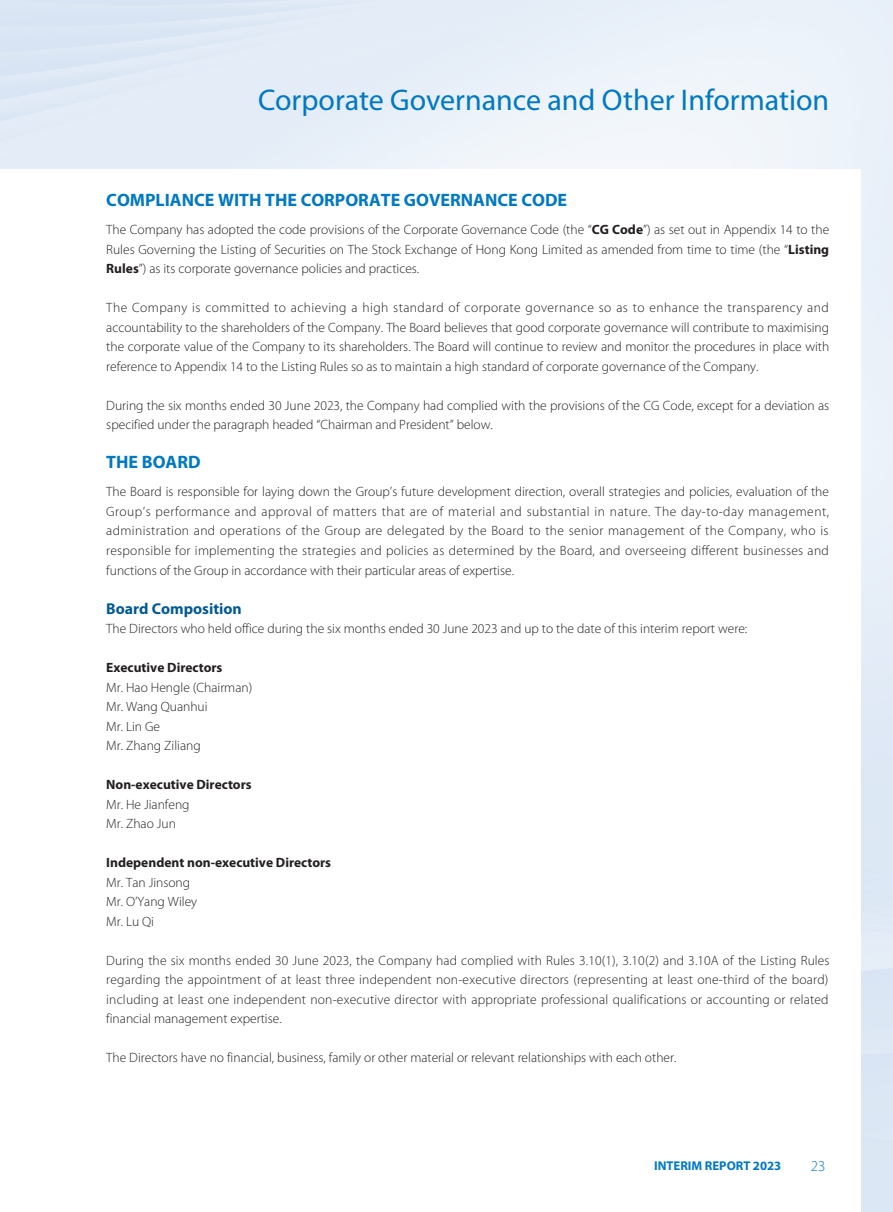
<style>
.page{position:relative;width:893px;height:1212px;background:#fff}
.page>*{position:absolute;margin:0;border:0;box-sizing:border-box;transform-origin:0 0}
.t1{font:30px "Myriad Pro";color:#0079c2}
._01_H1{font:700 18px "Myriad Pro";color:#0079c2}
._02_H2{font:700 15.75px "Myriad Pro";color:#005a93}
.t2{font:300 15px "Myriad Pro";color:#0079c2}
._00_txt{font:300 13.5px/19.5px "Myriad Pro";color:#231f20;text-align:justify}
._03_H3{font:700 13.5px "Myriad Pro";color:#231f20}
.t3{font:700 12.75px "Myriad Pro";color:#0079c2}
.s1{font-weight:700}
</style>
<div class="page">
<p class="t1" style="left:258px;top:84px;width:573px">Corporate Governance and Other Information</p>
<p class="_01_H1" style="left:106px;top:190px;width:462px">COMPLIANCE WITH THE CORPORATE GOVERNANCE CODE</p>
<p class="_00_txt" style="left:106px;top:220px;width:724px">The Company has adopted the code provisions of the Corporate Governance Code (the “<span class="s1">CG Code</span>”) as set out in Appendix 14 to the Rules Governing the Listing of Securities on The Stock Exchange of Hong Kong Limited as amended from time to time (the “<span class="s1">Listing Rules</span>”) as its corporate governance policies and practices.</p>
<p class="_00_txt" style="left:106px;top:298px;width:724px">The Company is committed to achieving a high standard of corporate governance so as to enhance the transparency and accountability to the shareholders of the Company. The Board believes that good corporate governance will contribute to maximising the corporate value of the Company to its shareholders. The Board will continue to review and monitor the procedures in place with reference to Appendix 14 to the Listing Rules so as to maintain a high standard of corporate governance of the Company.</p>
<p class="_00_txt" style="left:106px;top:396px;width:724px">During the six months ended 30 June 2023, the Company had complied with the provisions of the CG Code, except for a deviation as specified under the paragraph headed “Chairman and President” below.</p>
<p class="_01_H1" style="left:106px;top:452px;width:96px">THE BOARD</p>
<p class="_00_txt" style="left:106px;top:482px;width:724px">The Board is responsible for laying down the Group’s future development direction, overall strategies and policies, evaluation of the Group’s performance and approval of matters that are of material and substantial in nature. The day-to-day management, administration and operations of the Group are delegated by the Board to the senior management of the Company, who is responsible for implementing the strategies and policies as determined by the Board, and overseeing different businesses and functions of the Group in accordance with their particular areas of expertise.</p>
<p class="_02_H2" style="left:106px;top:599px;width:137px">Board Composition</p>
<p class="_00_txt" style="left:106px;top:619px;width:642px">The Directors who held office during the six months ended 30 June 2023 and up to the date of this interim report were:</p>
<p class="_03_H3" style="left:106px;top:660px;width:118px">Executive Directors</p>
<p class="_00_txt" style="left:106px;top:677px;width:148px">Mr. Hao Hengle (Chairman)</p>
<p class="_00_txt" style="left:106px;top:697px;width:103px">Mr. Wang Quanhui</p>
<p class="_00_txt" style="left:106px;top:716px;width:55px">Mr. Lin Ge</p>
<p class="_00_txt" style="left:106px;top:736px;width:96px">Mr. Zhang Ziliang</p>
<p class="_03_H3" style="left:106px;top:777px;width:147px">Non-executive Directors</p>
<p class="_00_txt" style="left:106px;top:794px;width:85px">Mr. He Jianfeng</p>
<p class="_00_txt" style="left:106px;top:814px;width:71px">Mr. Zhao Jun</p>
<p class="_03_H3" style="left:106px;top:855px;width:226px">Independent non-executive Directors</p>
<p class="_00_txt" style="left:106px;top:872px;width:85px">Mr. Tan Jinsong</p>
<p class="_00_txt" style="left:106px;top:892px;width:92px">Mr. O’Yang Wiley</p>
<p class="_00_txt" style="left:106px;top:911px;width:49px">Mr. Lu Qi</p>
<p class="_00_txt" style="left:106px;top:950px;width:725px">During the six months ended 30 June 2023, the Company had complied with Rules 3.10(1), 3.10(2) and 3.10A of the Listing Rules regarding the appointment of at least three independent non-executive directors (representing at least one-third of the board) including at least one independent non-executive director with appropriate professional qualifications or accounting or related financial management expertise.</p>
<p class="_00_txt" style="left:106px;top:1048px;width:572px">The Directors have no financial, business, family or other material or relevant relationships with each other.</p>
<p class="t3" style="left:654px;top:1158px;width:129px">INTERIM REPORT 2023</p>
<p class="t2" style="left:811px;top:1157px;width:16px">23</p>
</div>
